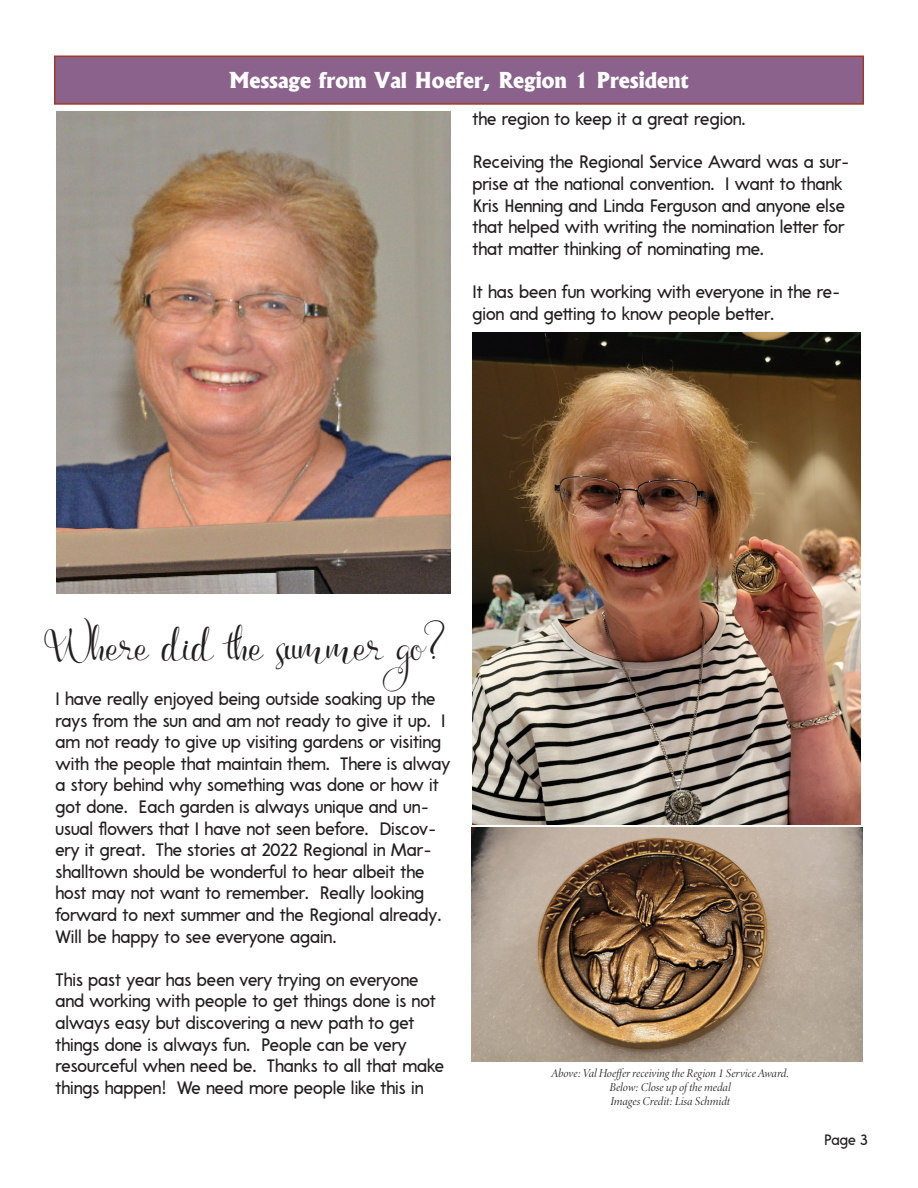
<style>
.page{position:relative;width:918px;height:1188px;background:#fff}
.page>*{position:absolute;margin:0;border:0;box-sizing:border-box;transform-origin:0 0}
.t1{font:43.5px "Arlisa Script";color:#231f20}
.Paragraph_Style_1{font:800 21px "Albertus";color:#fff}
.t2{font:18px/21.6px "A Pompadour";color:#231f20}
.t3{font:15px "A Pompadour";color:#231f20}
.t4{font:italic 12px "Minion Variable Concept";color:#231f20}
</style>
<div class="page">
<div style="left:55px;top:56px;width:808px;height:48px;background:#8b628c"></div>
<div style="left:54px;top:56px;width:810px;height:49px;border:2px solid #a23928"></div>
<img style="left:56px;top:112px;width:395px;height:482px">
<img style="left:471px;top:827px;width:391px;height:235px">
<img style="left:472px;top:332px;width:389px;height:492px">
<p class="Paragraph_Style_1" style="left:229px;top:66px;width:462px">Message from Val Hoefer, Region 1 President</p>
<p class="t2" style="left:472px;top:108px;width:274px">the region to keep it a great region.</p>
<p class="t2" style="left:472px;top:151px;width:379px">Receiving the Regional Service Award was a sur&shy;prise at the national convention. I want to thank Kris Henning and Linda Ferguson and anyone else that helped with writing the nomination letter for that matter thinking of nominating me.</p>
<p class="t2" style="left:472px;top:281px;width:370px">It has been fun working with everyone in the re&shy;gion and getting to know people better.</p>
<p class="t1" style="left:56px;top:621px;width:389px">Where did the summer go?</p>
<p class="t2" style="left:56px;top:687px;width:396px">I have really enjoyed being outside soaking up the rays from the sun and am not ready to give it up. I am not ready to give up visiting gardens or visiting with the people that maintain them. There is alway a story behind why something was done or how it got done. Each garden is always unique and un&shy;usual flowers that I have not seen before. Discov&shy;ery it great. The stories at 2022 Regional in Mar&shy;shalltown should be wonderful to hear albeit the host may not want to remember. Really looking forward to next summer and the Regional already.<br>Will be happy to see everyone again.</p>
<p class="t2" style="left:56px;top:968px;width:390px">This past year has been very trying on everyone and working with people to get things done is not always easy but discovering a new path to get things done is always fun. People can be very resourceful when need be. Thanks to all that make things happen! We need more people like this in</p>
<p class="t4" style="left:551px;top:1064px;width:239px">Above: Val Hoeffer receiving the Region 1 Service Award.</p>
<p class="t4" style="left:610px;top:1079px;width:122px">Below: Close up of the medal</p>
<p class="t4" style="left:610px;top:1093px;width:121px">Images Credit: Lisa Schmidt</p>
<p class="t3" style="left:824px;top:1130px;width:45px">Page 3</p>
</div>
